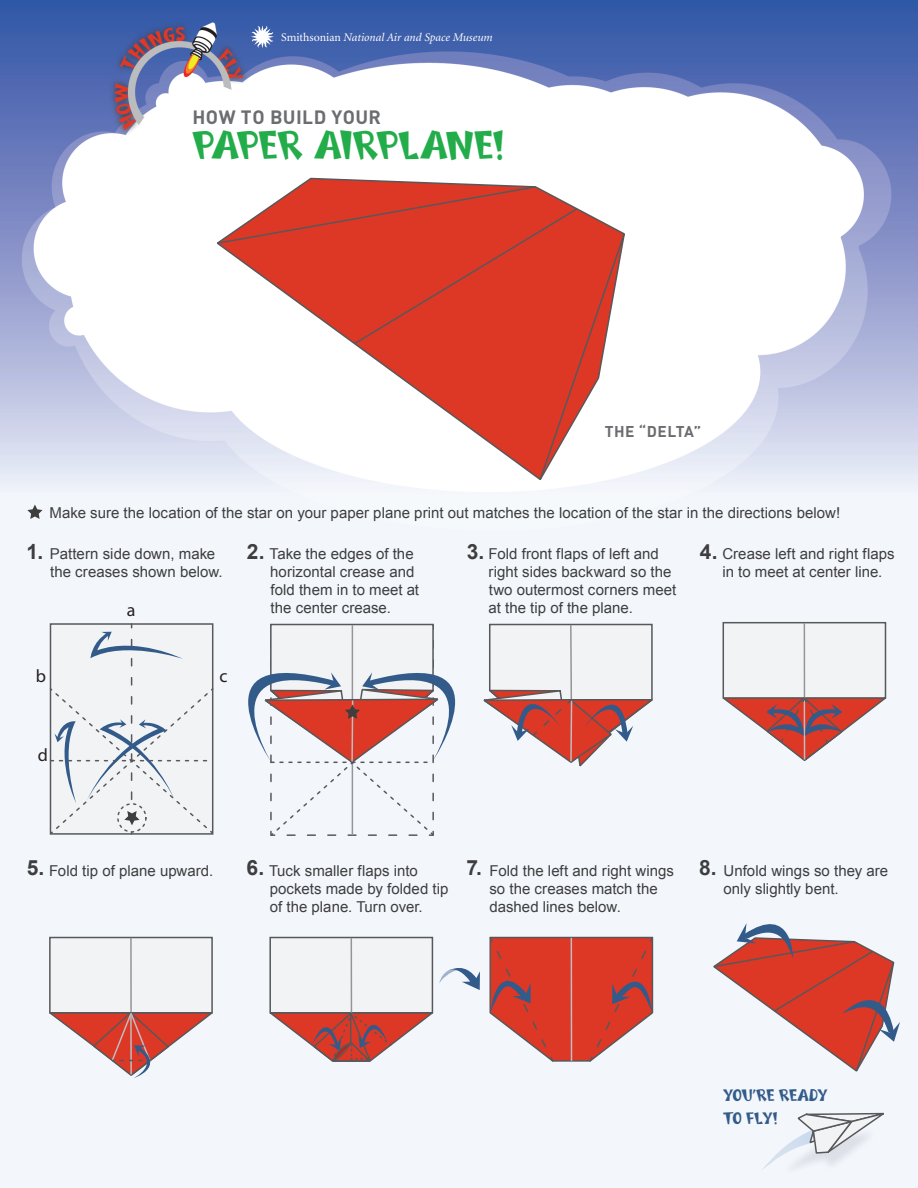
<style>
.page{position:relative;width:918px;height:1188px;background:#fff}
.page>*{position:absolute;margin:0;border:0;box-sizing:border-box;transform-origin:0 0}
.t1{font:45.6px "Burweed ICG";letter-spacing:-.015em;color:#23ac4a}
.t2{font:700 21px "Arial";color:#3e3e3f}
.t3{font:19.05px/23px "Burweed ICG";letter-spacing:-.045em;color:#335b8a}
.t4{font:700 19.05px "DIN Pro";letter-spacing:.025em;color:#6c6d70}
.t5{font:18px "Myriad Pro";color:#231f20}
.t6{font:700 15.45px "DIN Pro";letter-spacing:.03em;color:#6c6d70}
.t7{font:15px/18px "Arial";letter-spacing:.005em;color:#3e3e3f}
.t8{font:italic 11.85px "Minion";color:#fff}
.s1{font-style:normal}
.s2{font-weight:700;font-size:21px}
</style>
<div class="page">
<img style="left:0;top:0;width:918px;height:1188px">
<svg style="left:142px;top:122px;width:5px;height:6px"></svg>
<svg style="left:251px;top:25px;width:23px;height:23px"></svg>
<div style="left:733px;top:1080px;width:185px;height:108px;background:#f3f6fb"></div>
<svg style="left:761px;top:1112px;width:125px;height:59px"></svg>
<svg style="left:27px;top:505px;width:16px;height:14px"></svg>
<svg style="left:215px;top:177px;width:411px;height:305px"></svg>
<svg style="left:216px;top:185px;width:410px;height:296px"></svg>
<svg style="left:711px;top:901px;width:189px;height:172px"></svg>
<div style="left:49px;top:937px;width:164px;height:77px;background:#f2f3f4;border:2px solid #57585a"></div>
<hr style="left:130px;top:938px;width:2px;height:137px;background:#939598">
<svg style="left:45px;top:1011px;width:169px;height:67px"></svg>
<div style="left:723px;top:622px;width:163px;height:77px;background:#f2f3f4;border:2px solid #57585a"></div>
<hr style="left:804px;top:623px;width:1px;height:138px;background:#939598">
<svg style="left:719px;top:696px;width:169px;height:66px"></svg>
<div style="left:269px;top:937px;width:164px;height:77px;background:#f2f3f4;border:2px solid #57585a"></div>
<hr style="left:351px;top:938px;width:1px;height:84px;background:#939598">
<svg style="left:266px;top:1006px;width:169px;height:57px"></svg>
<svg style="left:488px;top:935px;width:166px;height:128px"></svg>
<svg style="left:439px;top:967px;width:41px;height:23px"></svg>
<svg style="left:48px;top:623px;width:606px;height:214px"></svg>
<p class="t8" style="left:281px;top:31px;width:213px"><span class="s1">Smithsonian</span> National Air and Space Museum</p>
<p class="t4" style="left:192px;top:104px;width:190px">HOW TO BUILD YOUR</p>
<h1 class="t1" style="left:192px;top:122px;width:313px">PAPER AIRPLANE!</h1>
<p class="t6" style="left:605px;top:421px;width:98px">THE “DELTA”</p>
<p class="t7" style="left:50px;top:504px;width:792px">Make sure the location of the star on your paper plane print out matches the location of the star in the directions below!</p>
<h2 class="t2" style="left:27px;top:538px;width:18px">1.</h2>
<p class="t7" style="left:488px;top:545px;width:189px">Fold front flaps of left and right sides backward so the two outermost corners meet at the tip of the plane.</p>
<p class="t7" style="left:722px;top:545px;width:174px">Crease left and right flaps in to meet at center line.</p>
<h2 class="t2" style="left:247px;top:538px;width:19px">2.</h2>
<h2 class="t2" style="left:467px;top:538px;width:19px">3.</h2>
<h2 class="t2" style="left:700px;top:538px;width:19px">4.</h2>
<p class="t7" style="left:270px;top:545px;width:151px">Take the edges of the horizontal crease and fold them in to meet at the center crease.</p>
<p class="t7" style="left:50px;top:545px;width:174px">Pattern side down, make the creases shown below.</p>
<p class="t5" style="left:127px;top:599px;width:10px">a</p>
<p class="t5" style="left:36px;top:665px;width:12px">b</p>
<p class="t5" style="left:220px;top:665px;width:10px">c</p>
<p class="t5" style="left:38px;top:744px;width:12px">d</p>
<p class="t7" style="left:27px;top:862px;width:188px"><span class="s2">5.</span> Fold tip of plane upward.</p>
<h2 class="t2" style="left:247px;top:854px;width:19px">6.</h2>
<h2 class="t2" style="left:467px;top:854px;width:17px">7.</h2>
<p class="t7" style="left:723px;top:862px;width:166px">Unfold wings so they are only slightly bent.</p>
<h2 class="t2" style="left:699px;top:854px;width:19px">8.</h2>
<p class="t7" style="left:269px;top:862px;width:181px">Tuck smaller flaps into pockets made by folded tip of the plane. Turn over.</p>
<p class="t7" style="left:489px;top:862px;width:186px">Fold the left and right wings so the creases match the dashed lines below.</p>
<p class="t3" style="left:723px;top:1084px;width:106px">YOU’RE READY<br>TO FLY!</p>
</div>
